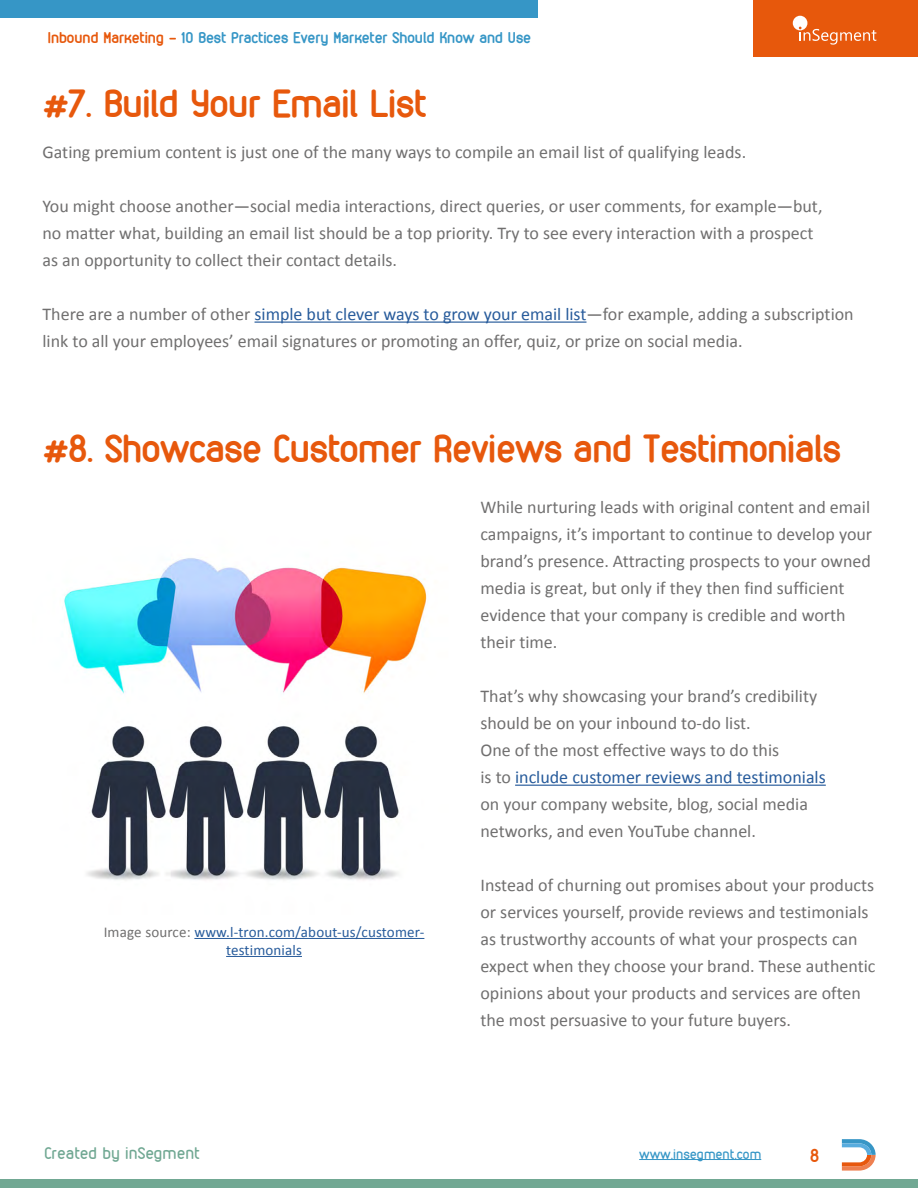
<style>
.page{position:relative;width:918px;height:1188px;background:#fff}
.page>*{position:absolute;margin:0;border:0;box-sizing:border-box;transform-origin:0 0}
.t1{font:700 37.5px "VDS";letter-spacing:-.01em;color:#e7580c}
.t2{font:18px/27px "Calibri";color:#706f6f}
.t3{font:700 18px "VDS";color:#e7580c}
.t4{font:16.5px "VDS";color:#71a893}
.t5{font:700 15px "VDS";color:#3696c6}
.t6{font:15px/18px "Calibri";letter-spacing:.01em;color:#275b9b;text-align:center}
.t7{font:13.5px "VDS";color:#3696c6}
.s1{color:#e7580c}
.s2{color:#275b9b}
.s3{color:#706f6f}
</style>
<div class="page">
<div style="left:753px;top:0;width:165px;height:56px;background:#e7580c"></div>
<div style="left:0;top:1180px;width:918px;height:8px;background:#71a893"></div>
<div style="left:0;top:0;width:538px;height:18px;background:#3696c6"></div>
<svg style="left:793px;top:16px;width:83px;height:29px"></svg>
<hr style="left:639px;top:1159px;width:122px;height:1px;background:#3696c6">
<svg style="left:842px;top:1139px;width:34px;height:32px"></svg>
<hr style="left:255px;top:322px;width:331px;height:1px;background:#275b9b">
<hr style="left:515px;top:785px;width:311px;height:1px;background:#275b9b">
<hr style="left:194px;top:938px;width:230px;height:1px;background:#275b9b">
<hr style="left:226px;top:956px;width:76px;height:1px;background:#275b9b">
<img style="left:64px;top:558px;width:363px;height:322px">
<p class="t5" style="left:48px;top:28px;width:485px"><span class="s1">Inbound Marketing -</span> 10 Best Practices Every Marketer Should Know and Use</p>
<h1 class="t1" style="left:43px;top:81px;width:385px">#7. Build Your Email List</h1>
<p class="t2" style="left:43px;top:139px;width:705px">Gating premium content is just one of the many ways to compile an email list of qualifying leads.</p>
<p class="t2" style="left:43px;top:193px;width:782px">You might choose another—social media interactions, direct queries, or user comments, for example—but, no matter what, building an email list should be a top priority. Try to see every interaction with a prospect as an opportunity to collect their contact details.</p>
<p class="t2" style="left:43px;top:301px;width:813px">There are a number of other <span class="s2">simple but clever ways to grow your email list</span>—for example, adding a subscription link to all your employees’ email signatures or promoting an offer, quiz, or prize on social media.</p>
<h1 class="t1" style="left:43px;top:425px;width:800px">#8. Showcase Customer Reviews and Testimonials</h1>
<p class="t6" style="left:104px;top:923px;width:322px"><span class="s3">Image source:</span> www.l-tron.com/about-us/customer&shy;testimonials</p>
<p class="t2" style="left:480px;top:494px;width:393px">While nurturing leads with original content and email campaigns, it’s important to continue to develop your brand’s presence. Attracting prospects to your owned media is great, but only if they then find sufficient evidence that your company is credible and worth their time.</p>
<p class="t2" style="left:480px;top:683px;width:347px">That’s why showcasing your brand’s credibility should be on your inbound to-do list.<br>One of the most effective ways to do this<br>is to <span class="s2">include customer reviews and testimonials </span>on your company website, blog, social media networks, and even YouTube channel.</p>
<p class="t2" style="left:480px;top:872px;width:397px">Instead of churning out promises about your products or services yourself, provide reviews and testimonials as trustworthy accounts of what your prospects can expect when they choose your brand. These authentic opinions about your products and services are often the most persuasive to your future buyers.</p>
<p class="t4" style="left:44px;top:1143px;width:157px">Created by inSegment</p>
<p class="t7" style="left:639px;top:1146px;width:124px">www.insegment.com</p>
<p class="t3" style="left:810px;top:1145px;width:10px">8</p>
</div>
